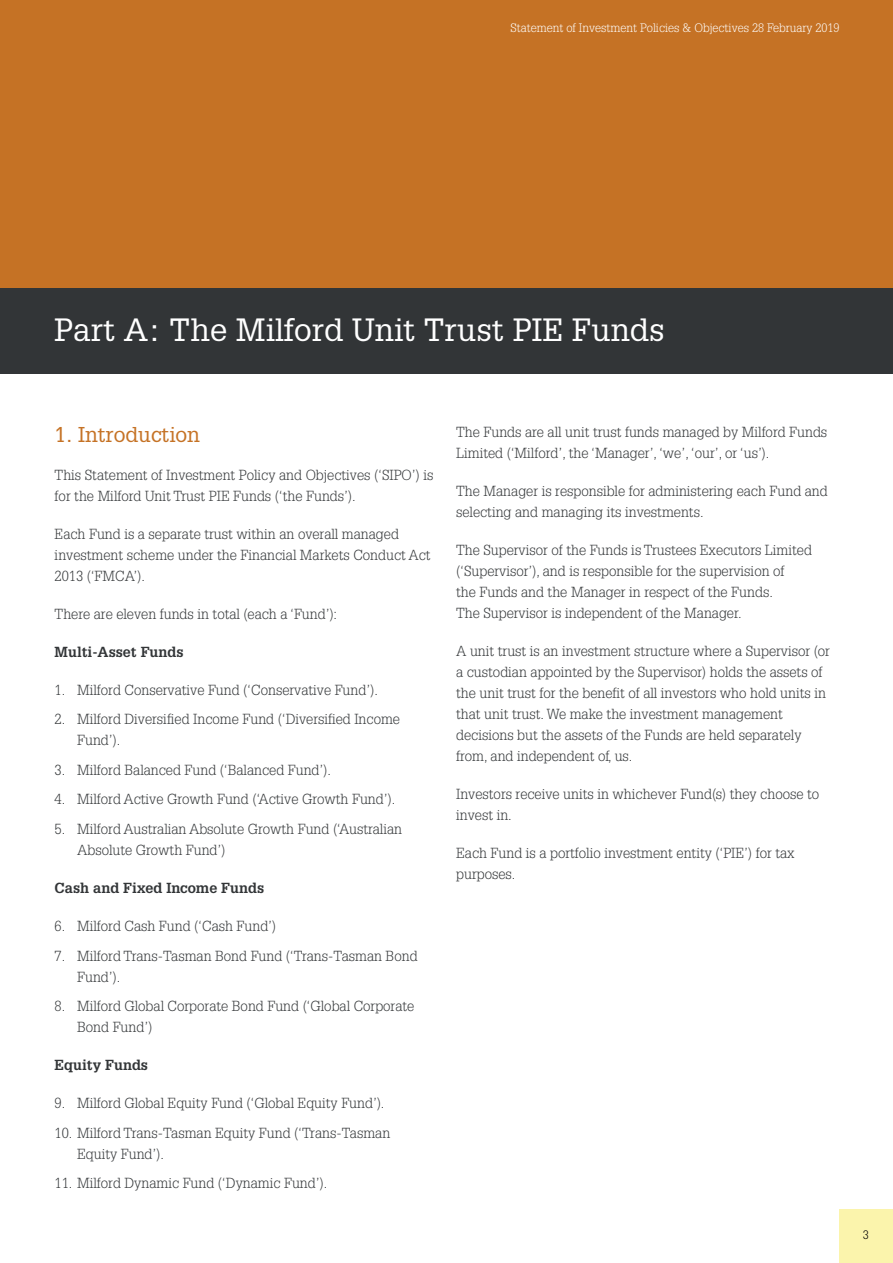
<style>
.page{position:relative;width:893px;height:1263px;background:#fff}
.page>*{position:absolute;margin:0;border:0;box-sizing:border-box;transform-origin:0 0}
.t1{font:31.5px "Glypha";color:#fff}
.t2{font:21px "Glypha";color:#c57225}
.t3{font:300 14.25px/21px "Glypha";color:#323537}
.t4{font:700 14.25px "Glypha";color:#323537}
.t5{font:300 12px "Glypha";color:#fff}
.t6{font:300 12px "Glypha";color:#000}
</style>
<div class="page">
<div style="left:0;top:0;width:893px;height:289px;background:#c57225"></div>
<div style="left:0;top:289px;width:893px;height:85px;background:#323537"></div>
<div style="left:839px;top:1209px;width:54px;height:54px;background:#fbf4ac"></div>
<p class="t5" style="left:510px;top:21px;width:331px">Statement of Investment Policies &amp; Objectives 28 February 2019</p>
<h1 class="t1" style="left:54px;top:310px;width:612px">Part A: The Milford Unit Trust PIE Funds</h1>
<h2 class="t2" style="left:55px;top:421px;width:147px">1. Introduction</h2>
<p class="t3" style="left:55px;top:464px;width:380px">This Statement of Investment Policy and Objectives (‘SIPO’) is for the Milford Unit Trust PIE Funds (‘the Funds’).</p>
<p class="t3" style="left:55px;top:523px;width:377px">Each Fund is a separate trust within an overall managed investment scheme under the Financial Markets Conduct Act<br>2013 (‘FMCA’).</p>
<p class="t3" style="left:55px;top:603px;width:284px">There are eleven funds in total (each a ‘Fund’):</p>
<p class="t4" style="left:55px;top:643px;width:131px">Multi-Asset Funds</p>
<p class="t3" style="left:55px;top:679px;width:325px">1. Milford Conservative Fund (‘Conservative Fund’).</p>
<p class="t3" style="left:77px;top:709px;width:324px;text-indent:-23px">2. Milford Diversified Income Fund (‘Diversified Income<br>Fund’).</p>
<p class="t3" style="left:55px;top:759px;width:278px">3. Milford Balanced Fund (‘Balanced Fund’).</p>
<p class="t3" style="left:55px;top:789px;width:342px">4. Milford Active Growth Fund (‘Active Growth Fund’).</p>
<p class="t3" style="left:77px;top:818px;width:326px;text-indent:-23px">5. Milford Australian Absolute Growth Fund (‘Australian<br>Absolute Growth Fund’)</p>
<p class="t4" style="left:55px;top:879px;width:211px">Cash and Fixed Income Funds</p>
<p class="t3" style="left:55px;top:915px;width:223px">6. Milford Cash Fund (‘Cash Fund’)</p>
<p class="t3" style="left:77px;top:945px;width:342px;text-indent:-23px">7. Milford Trans-Tasman Bond Fund (‘Trans-Tasman Bond<br>Fund’).</p>
<p class="t3" style="left:77px;top:995px;width:339px;text-indent:-23px">8. Milford Global Corporate Bond Fund (‘Global Corporate<br>Bond Fund’)</p>
<p class="t4" style="left:55px;top:1056px;width:95px">Equity Funds</p>
<p class="t3" style="left:55px;top:1092px;width:331px">9. Milford Global Equity Fund (‘Global Equity Fund’).</p>
<p class="t3" style="left:77px;top:1122px;width:315px;text-indent:-23px">10. Milford Trans-Tasman Equity Fund (‘Trans-Tasman<br>Equity Fund’).</p>
<p class="t3" style="left:55px;top:1172px;width:274px">11. Milford Dynamic Fund (‘Dynamic Fund’).</p>
<p class="t3" style="left:456px;top:421px;width:373px">The Funds are all unit trust funds managed by Milford Funds<br>Limited (‘Milford’, the ‘Manager’, ‘we’, ‘our’, or ‘us’).</p>
<p class="t3" style="left:456px;top:480px;width:373px">The Manager is responsible for administering each Fund and selecting and managing its investments.</p>
<p class="t3" style="left:456px;top:539px;width:357px">The Supervisor of the Funds is Trustees Executors Limited (‘Supervisor’), and is responsible for the supervision of<br>the Funds and the Manager in respect of the Funds.<br>The Supervisor is independent of the Manager.</p>
<p class="t3" style="left:456px;top:640px;width:375px">A unit trust is an investment structure where a Supervisor (or a custodian appointed by the Supervisor) holds the assets of the unit trust for the benefit of all investors who hold units in that unit trust. We make the investment management decisions but the assets of the Funds are held separately from, and independent of, us.</p>
<p class="t3" style="left:456px;top:783px;width:365px">Investors receive units in whichever Fund(s) they choose to invest in.</p>
<p class="t3" style="left:456px;top:842px;width:340px">Each Fund is a portfolio investment entity (‘PIE’) for tax purposes.</p>
<p class="t6" style="left:863px;top:1228px;width:7px">3</p>
</div>
